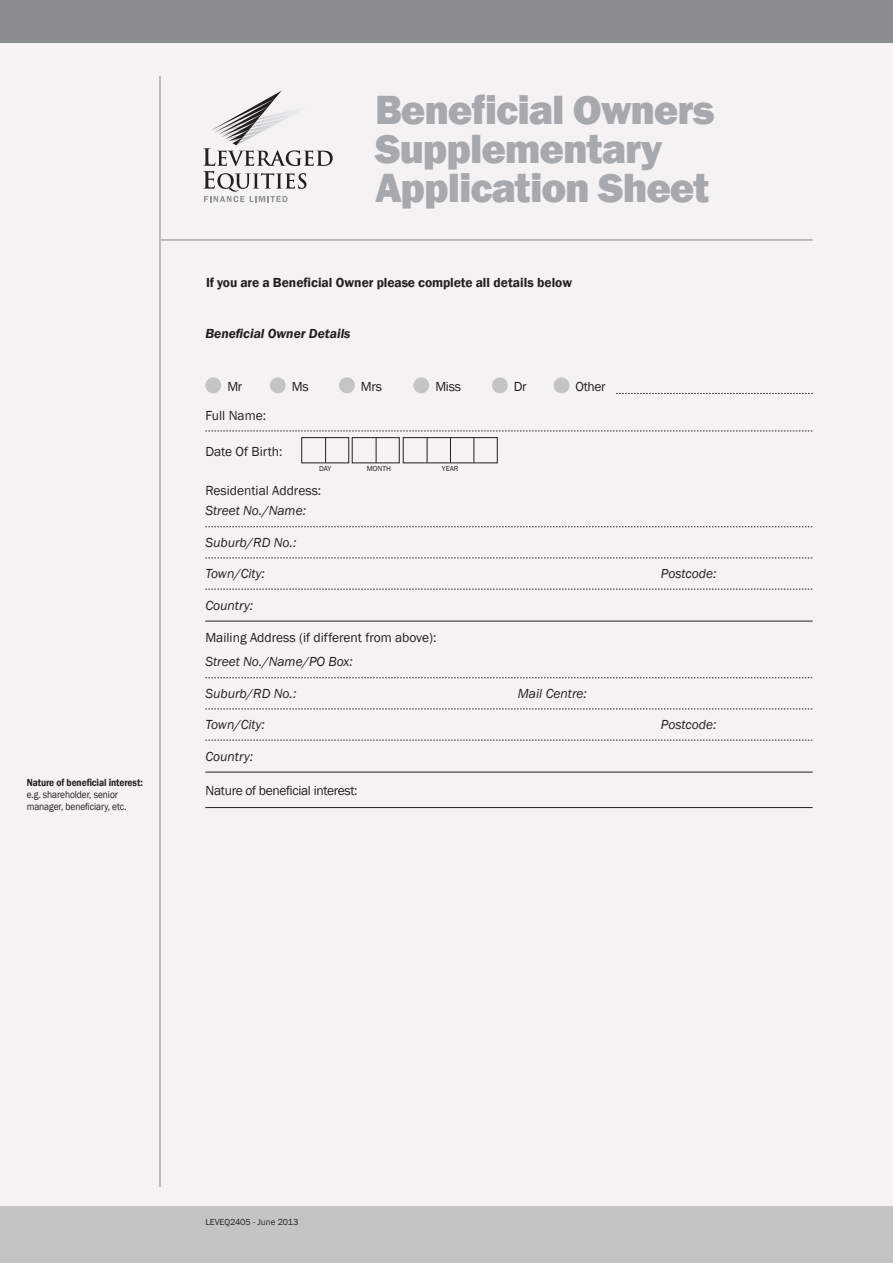
<style>
.page{position:relative;width:893px;height:1263px;background:#f5f2f3}
.page>*{position:absolute;margin:0;border:0;box-sizing:border-box;transform-origin:0 0}
.t1{font:800 42px/39px "Franklin Gothic";letter-spacing:-.025em;color:#a8a9ad}
.t2{font:italic 13.5px "Franklin Gothic";color:#231f20}
.t3{font:13.5px "Franklin Gothic";color:#231f20}
.t4{font:600 13.5px "Franklin Gothic";color:#231f20}
.t5{font:13.5px "Franklin Gothic";letter-spacing:-.025em;color:#231f20}
.t6{font:italic 600 13.5px "Franklin Gothic";color:#231f20}
.t7{font:10.5px/12px "Franklin Gothic";letter-spacing:-.01em;color:#231f20;scale:.9 1}
.t8{font:600 10.5px "Franklin Gothic";letter-spacing:-.01em;color:#231f20;scale:.9 1}
.t9{font:9px "Franklin Gothic";color:#231f20}
.t10{font:7.5px "Franklin Gothic";color:#231f20}
</style>
<div class="page">
<div style="left:0;top:0;width:893px;height:43px;background:#8b8c8e"></div>
<div style="left:0;top:1206px;width:893px;height:57px;background:#c5c4c5"></div>
<hr style="left:159px;top:76px;width:2px;height:1111px;background:#a8a9ad">
<svg style="left:203px;top:91px;width:130px;height:111px"></svg>
<hr style="left:161px;top:239px;width:652px;height:2px;background:#a8a9ad">
<svg style="left:616px;top:393px;width:197px;height:1px"></svg>
<div style="left:205px;top:377px;width:16px;height:16px;background:#c5c4c5;border-radius:50%"></div>
<div style="left:339px;top:377px;width:16px;height:16px;background:#c5c4c5;border-radius:50%"></div>
<div style="left:270px;top:377px;width:16px;height:16px;background:#c5c4c5;border-radius:50%"></div>
<div style="left:413px;top:377px;width:16px;height:16px;background:#c5c4c5;border-radius:50%"></div>
<div style="left:492px;top:377px;width:16px;height:16px;background:#c5c4c5;border-radius:50%"></div>
<div style="left:554px;top:377px;width:15px;height:16px;background:#c5c4c5;border-radius:50%"></div>
<svg style="left:205px;top:431px;width:608px;height:32px"></svg>
<svg style="left:205px;top:526px;width:608px;height:1px"></svg>
<svg style="left:205px;top:558px;width:608px;height:1px"></svg>
<svg style="left:205px;top:589px;width:608px;height:1px"></svg>
<hr style="left:205px;top:621px;width:608px;height:1px;background:#231f20">
<svg style="left:205px;top:677px;width:608px;height:1px"></svg>
<svg style="left:205px;top:709px;width:608px;height:1px"></svg>
<svg style="left:205px;top:740px;width:608px;height:1px"></svg>
<hr style="left:205px;top:772px;width:608px;height:1px;background:#231f20">
<hr style="left:205px;top:807px;width:608px;height:1px;background:#231f20">
<p class="t8" style="left:27px;top:776px;width:130px">Nature of beneficial interest:</p>
<p class="t7" style="left:27px;top:789px;width:112px">e.g. shareholder, senior manager, beneficiary, etc.</p>
<h1 class="t1" style="left:375px;top:90px;width:341px">Beneficial Owners<br>Supplementary<br>Application Sheet</h1>
<p class="t4" style="left:206px;top:275px;width:368px">If you are a Beneficial Owner please complete all details below</p>
<p class="t6" style="left:205px;top:325px;width:147px">Beneficial Owner Details</p>
<p class="t3" style="left:227px;top:378px;width:17px">Mr</p>
<p class="t3" style="left:292px;top:378px;width:18px">Ms</p>
<p class="t3" style="left:361px;top:378px;width:23px">Mrs</p>
<p class="t3" style="left:435px;top:378px;width:27px">Miss</p>
<p class="t3" style="left:514px;top:378px;width:14px">Dr</p>
<p class="t3" style="left:576px;top:378px;width:32px">Other</p>
<p class="t3" style="left:205px;top:407px;width:62px">Full Name:</p>
<p class="t3" style="left:205px;top:443px;width:79px">Date Of Birth:</p>
<p class="t10" style="left:319px;top:464px;width:14px">DAY</p>
<p class="t10" style="left:367px;top:464px;width:26px">MONTH</p>
<p class="t10" style="left:442px;top:464px;width:18px">YEAR</p>
<p class="t3" style="left:205px;top:482px;width:117px">Residential Address:</p>
<p class="t2" style="left:205px;top:502px;width:102px">Street No./Name:</p>
<p class="t2" style="left:205px;top:534px;width:93px">Suburb/RD No.:</p>
<p class="t2" style="left:205px;top:565px;width:61px">Town/City:</p>
<p class="t2" style="left:661px;top:565px;width:57px">Postcode:</p>
<p class="t2" style="left:205px;top:597px;width:49px">Country:</p>
<p class="t3" style="left:205px;top:629px;width:233px">Mailing Address (if different from above):</p>
<p class="t2" style="left:205px;top:653px;width:149px">Street No./Name/PO Box:</p>
<p class="t2" style="left:205px;top:685px;width:93px">Suburb/RD No.:</p>
<p class="t2" style="left:518px;top:685px;width:71px">Mail Centre:</p>
<p class="t2" style="left:205px;top:716px;width:61px">Town/City:</p>
<p class="t2" style="left:661px;top:716px;width:57px">Postcode:</p>
<p class="t2" style="left:205px;top:748px;width:49px">Country:</p>
<p class="t5" style="left:206px;top:782px;width:154px">Nature of beneficial interest:</p>
<p class="t9" style="left:205px;top:1216px;width:94px">LEVEQ2405 - June 2013</p>
</div>
